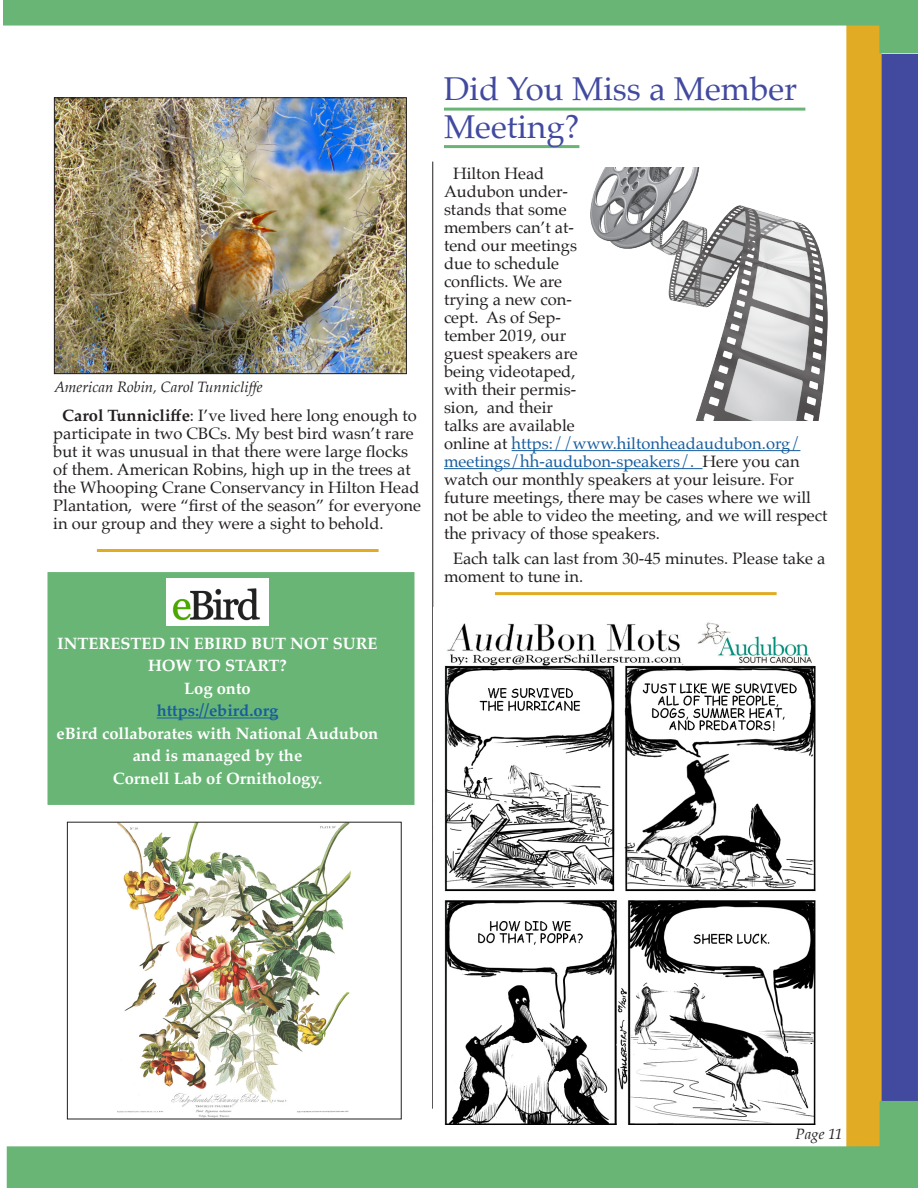
<style>
.page{position:relative;width:918px;height:1188px;background:#fff}
.page>*{position:absolute;margin:0;border:0;box-sizing:border-box;transform-origin:0 0}
.Body{font:33px/37.5px "Palatino";color:#424a9f}
.Body-2{font:16.5px/18px "Palatino";color:#231f20}
.Body-3{font:700 16.5px/22.5px "Palatino";color:#fff;text-align:center}
.t1{font:italic 15px "Palatino";color:#231f20}
.s1{font-weight:700}
.s2{color:#175d9e}
</style>
<div class="page">
<div style="left:881px;top:54px;width:37px;height:1090px;background:#424a9f"></div>
<div style="left:846px;top:22px;width:36px;height:1125px;background:#e1ab24"></div>
<svg style="left:7px;top:1101px;width:911px;height:87px;fill:#69b576"></svg>
<svg style="left:3px;top:0;width:915px;height:53px"></svg>
<div style="left:48px;top:572px;width:366px;height:233px;background:#69b576;border:1px solid #69b576"></div>
<hr style="left:157px;top:717px;width:121px;height:1px;background:#175d9e">
<img style="left:166px;top:578px;width:103px;height:47px">
<img style="left:56px;top:99px;width:349px;height:273px">
<div style="left:54px;top:97px;width:353px;height:277px;border:1px solid #231f20"></div>
<hr style="left:97px;top:549px;width:282px;height:3px;background:#e1ab24">
<hr style="left:432px;top:162px;width:1px;height:947px;background:#231f20">
<hr style="left:444px;top:108px;width:361px;height:3px;background:#69b576">
<hr style="left:444px;top:145px;width:135px;height:3px;background:#69b576">
<hr style="left:512px;top:450px;width:288px;height:1px;background:#175d9e">
<hr style="left:444px;top:468px;width:259px;height:1px;background:#175d9e">
<hr style="left:495px;top:592px;width:282px;height:3px;background:#e1ab24">
<img style="left:591px;top:168px;width:237px;height:253px">
<img style="left:118px;top:824px;width:233px;height:293px">
<div style="left:67px;top:822px;width:335px;height:297px;border:1px solid #231f20"></div>
<img style="left:433px;top:622px;width:395px;height:503px">
<p class="t1" style="left:54px;top:374px;width:210px">American Robin, Carol Tunnicliffe</p>
<p class="Body-2" style="left:53px;top:406px;width:369px;text-indent:9px"><span class="s1">Carol Tunnicliffe</span>: I’ve lived here long enough to participate in two CBCs. My best bird wasn’t rare but it was unusual in that there were large flocks of them. American Robins, high up in the trees at the Whooping Crane Conservancy in Hilton Head Plantation, were “first of the season” for everyone in our group and they were a sight to behold.</p>
<p class="Body-3" style="left:57px;top:632px;width:323px">INTERESTED IN EBIRD BUT NOT SURE<br>HOW TO START?<br>Log onto<br><span class="s2">https://ebird.org<br></span>eBird collaborates with National Audubon and is managed by the<br>Cornell Lab of Ornithology.</p>
<p class="Body" style="left:444px;top:70px;width:355px">Did You Miss a Member<br>Meeting?</p>
<p class="Body-2" style="left:444px;top:164px;width:385px;text-indent:9px">Hilton Head<br>Audubon under-<br>stands that some<br>members can’t at-<br>tend our meetings<br>due to schedule<br>conflicts. We are<br>trying a new con-<br>cept. As of Sep-<br>tember 2019, our<br>guest speakers are<br>being videotaped,<br>with their permis-<br>sion, and their<br>talks are available<br>online at <span class="s2">https://www.hiltonheadaudubon.org/ meetings/hh-audubon-speakers/.</span> Here you can watch our monthly speakers at your leisure. For future meetings, there may be cases where we will not be able to video the meeting, and we will respect the privacy of those speakers.</p>
<p class="Body-2" style="left:444px;top:550px;width:383px;text-indent:9px">Each talk can last from 30-45 minutes. Please take a moment to tune in.</p>
<p class="t1" style="left:796px;top:1121px;width:49px">Page 11</p>
</div>
